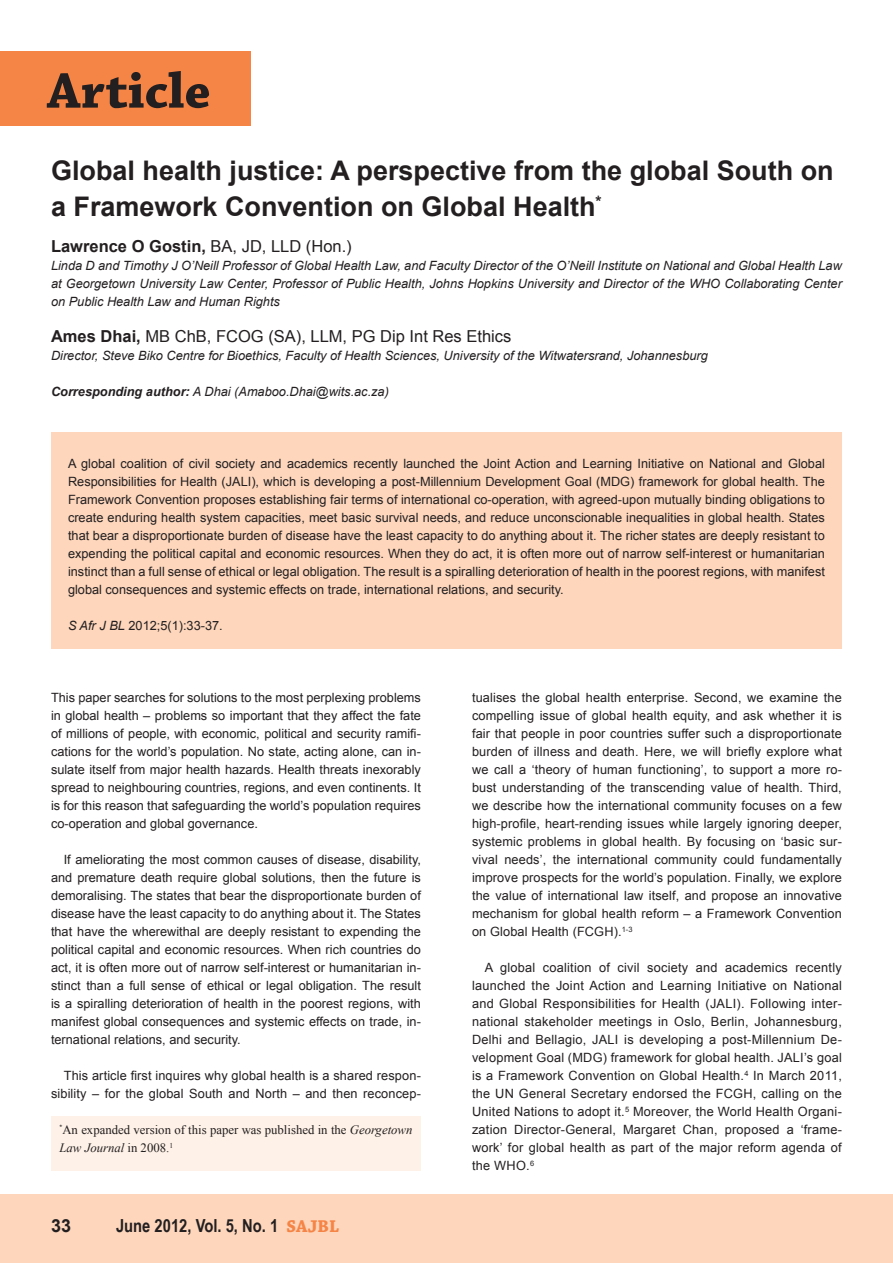
<style>
.page{position:relative;width:893px;height:1263px;background:#fff}
.page>*{position:absolute;margin:0;border:0;box-sizing:border-box;transform-origin:0 0}
.t1{font:700 52.5px "Chaparral Pro";color:#231f20}
.A_HEAD{font:700 27px/36px "Arial";color:#231f20}
.t2{font:700 18px "Arial Narrow";color:#231f20}
.t3{font:700 18px "Arial";color:#231f20}
.AUTHORS_NAME{font:16.5px "Arial";color:#231f20}
.AUTHORS_NAME-2{font:700 16.5px "Arial";color:#231f20}
.BODY_COPY_INDENT{font:12.75px/18px "Arial";letter-spacing:.01em;color:#231f20;text-align:justify}
.BODY_COPY{font:12.75px/18px "Arial";color:#231f20;text-align:justify}
.AUTHORS_ADDRESS{font:italic 12.75px/18px "Arial";color:#231f20;text-align:justify}
.BODY_COPY-2{font:12.75px/18px "Times New Roman";color:#231f20}
.BODY_COPY-3{font:italic 12.75px "Arial";color:#231f20}
.s1{font-weight:400}
.s2{font-weight:700}
.s3{font-style:italic}
.s4{font-family:"Chaparral Pro";color:#f58546}
</style>
<div class="page">
<div style="left:0;top:51px;width:251px;height:74px;background:#f58546"></div>
<div style="left:0;top:1195px;width:893px;height:68px;background:#fdd6bc"></div>
<div style="left:51px;top:432px;width:791px;height:216px;background:#fdd6bc"></div>
<div style="left:51px;top:1116px;width:370px;height:54px;background:#fef1e7"></div>
<p class="t1" style="left:47px;top:60px;width:165px">Article</p>
<p class="A_HEAD" style="left:51px;top:153px;width:784px">Global health justice: A perspective from the global South on a Framework Convention on Global Health<sup>*</sup></p>
<p class="AUTHORS_NAME-2" style="left:51px;top:235px;width:302px">Lawrence O Gostin, <span class="s1">BA, JD, LLD (Hon.)</span></p>
<p class="AUTHORS_ADDRESS" style="left:51px;top:257px;width:792px">Linda D and Timothy J O’Neill Professor of Global Health Law, and Faculty Director of the O’Neill Institute on National and Global Health Law at Georgetown University Law Center, Professor of Public Health, Johns Hopkins University and Director of the WHO Collaborating Center on Public Health Law and Human Rights</p>
<p class="AUTHORS_NAME" style="left:51px;top:325px;width:462px"><span class="s2">Ames Dhai,</span> MB ChB, FCOG (SA), LLM, PG Dip Int Res Ethics</p>
<p class="AUTHORS_ADDRESS" style="left:51px;top:347px;width:658px">Director, Steve Biko Centre for Bioethics, Faculty of Health Sciences, University of the Witwatersrand, Johannesburg</p>
<p class="BODY_COPY-3" style="left:51px;top:383px;width:339px"><span class="s2">Corresponding author:</span> A Dhai (Amaboo.Dhai@wits.ac.za)</p>
<p class="BODY_COPY" style="left:68px;top:455px;width:758px">A global coalition of civil society and academics recently launched the Joint Action and Learning Initiative on National and Global Responsibilities for Health (JALI), which is developing a post-Millennium Development Goal (MDG) framework for global health. The Framework Convention proposes establishing fair terms of international co-operation, with agreed-upon mutually binding obligations to create enduring health system capacities, meet basic survival needs, and reduce unconscionable inequalities in global health. States that bear a disproportionate burden of disease have the least capacity to do anything about it. The richer states are deeply resistant to expending the political capital and economic resources. When they do act, it is often more out of narrow self-interest or humanitarian instinct than a full sense of ethical or legal obligation. The result is a spiralling deterioration of health in the poorest regions, with manifest global consequences and systemic effects on trade, international relations, and security.</p>
<p class="BODY_COPY" style="left:68px;top:617px;width:156px"><span class="s3">S Afr J BL</span> 2012;5(1):33-37.</p>
<p class="BODY_COPY" style="left:51px;top:689px;width:371px">This paper searches for solutions to the most perplexing problems in global health – problems so important that they affect the fate of millions of people, with economic, political and security ramifi&shy;cations for the world’s population. No state, acting alone, can in&shy;sulate itself from major health hazards. Health threats inexorably spread to neighbouring countries, regions, and even continents. It is for this reason that safeguarding the world’s population requires co-operation and global governance.</p>
<p class="BODY_COPY_INDENT" style="left:51px;top:851px;width:371px;text-indent:13px">If ameliorating the most common causes of disease, disability, and premature death require global solutions, then the future is demoralising. The states that bear the disproportionate burden of disease have the least capacity to do anything about it. The States that have the wherewithal are deeply resistant to expending the political capital and economic resources. When rich countries do act, it is often more out of narrow self-interest or humanitarian in&shy;stinct than a full sense of ethical or legal obligation. The result is a spiralling deterioration of health in the poorest regions, with manifest global consequences and systemic effects on trade, in&shy;ternational relations, and security.</p>
<p class="BODY_COPY_INDENT" style="left:51px;top:1067px;width:371px;text-align:right">This article first inquires why global health is a shared respon&shy;sibility – for the global South and North – and then reconcep-</p>
<p class="BODY_COPY-2" style="left:60px;top:1121px;width:354px"><sup>*</sup>An expanded version of this paper was published in the <span class="s3">Georgetown<br>Law Journal</span> in 2008.<sup>1</sup></p>
<p class="t3" style="left:51px;top:1213px;width:22px">33</p>
<p class="t2" style="left:116px;top:1211px;width:224px">June 2012, Vol. 5, No. 1 <span class="s4">SAJBL</span></p>
<p class="BODY_COPY_INDENT" style="left:472px;top:689px;width:371px">tualises the global health enterprise. Second, we examine the compelling issue of global health equity, and ask whether it is fair that people in poor countries suffer such a disproportionate burden of illness and death. Here, we will briefly explore what we call a ‘theory of human functioning’, to support a more ro&shy;bust understanding of the transcending value of health. Third, we describe how the international community focuses on a few high-profile, heart-rending issues while largely ignoring deeper, systemic problems in global health. By focusing on ‘basic sur&shy;vival needs’, the international community could fundamentally improve prospects for the world’s population. Finally, we explore the value of international law itself, and propose an innovative mechanism for global health reform – a Framework Convention on Global Health (FCGH).<sup>1-3</sup></p>
<p class="BODY_COPY_INDENT" style="left:472px;top:959px;width:371px;text-indent:13px">A global coalition of civil society and academics recently launched the Joint Action and Learning Initiative on National and Global Responsibilities for Health (JALI). Following inter&shy;national stakeholder meetings in Oslo, Berlin, Johannesburg, Delhi and Bellagio, JALI is developing a post-Millennium De&shy;velopment Goal (MDG) framework for global health. JALI’s goal is a Framework Convention on Global Health.<sup>4</sup> In March 2011, the UN General Secretary endorsed the FCGH, calling on the United Nations to adopt it.<sup>5</sup> Moreover, the World Health Organi&shy;zation Director-General, Margaret Chan, proposed a ‘frame&shy;work’ for global health as part of the major reform agenda of the WHO.<sup>6</sup></p>
</div>
